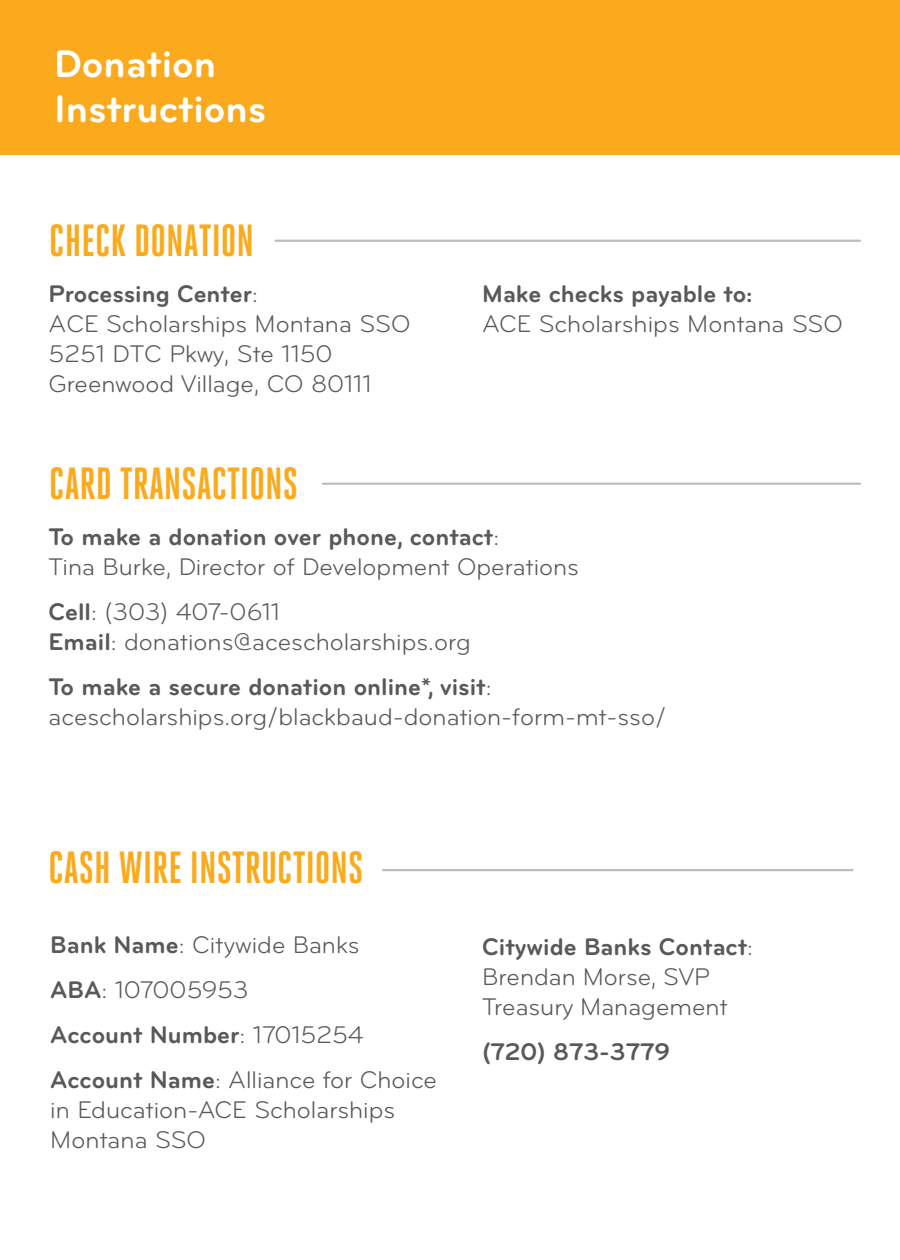
<style>
.page{position:relative;width:900px;height:1260px;background:#fff}
.page>*{position:absolute;margin:0;border:0;box-sizing:border-box;transform-origin:0 0}
.t1{font:700 45px "Heroic Condensed";color:#faaa1c}
.t2{font:700 40px/45px "Bryant";color:#fff}
.t3{font:25px/30px "Bryant";color:#58595b}
.t4{font:700 25px "Bryant";color:#58595b}
.s1{font-weight:700}
</style>
<div class="page">
<div style="left:0;top:0;width:900px;height:155px;background:#faaa1c"></div>
<hr style="left:275px;top:240px;width:585px;height:2px;background:#bbbdbf">
<hr style="left:383px;top:869px;width:469px;height:2px;background:#bbbdbf">
<hr style="left:323px;top:483px;width:537px;height:2px;background:#bbbdbf">
<h2 class="t2" style="left:54px;top:41px;width:214px">Donation<br>Instructions</h2>
<h1 class="t1" style="left:49px;top:216px;width:207px">CHECK DONATION</h1>
<p class="t3" style="left:49px;top:279px;width:363px"><span class="s1">Processing Center</span>:<br>ACE Scholarships Montana SSO<br>5251 DTC Pkwy, Ste 1150<br>Greenwood Village, CO 80111</p>
<p class="t4" style="left:482px;top:278px;width:272px">Make checks payable to:</p>
<p class="t3" style="left:482px;top:309px;width:362px">ACE Scholarships Montana SSO</p>
<h1 class="t1" style="left:49px;top:459px;width:250px">CARD TRANSACTIONS</h1>
<p class="t3" style="left:49px;top:522px;width:532px"><span class="s1">To make a donation over phone, contact</span>:<br>Tina Burke, Director of Development Operations</p>
<p class="t3" style="left:49px;top:597px;width:424px"><span class="s1">Cell</span>: (303) 407-0611<br><span class="s1">Email</span>: donations@acescholarships.org</p>
<p class="t3" style="left:49px;top:672px;width:619px"><span class="s1">To make a secure donation online*, visit</span>: acescholarships.org/blackbaud-donation-form-mt-sso/</p>
<h1 class="t1" style="left:49px;top:843px;width:316px">CASH WIRE INSTRUCTIONS</h1>
<p class="t3" style="left:50px;top:923px;width:388px;line-height:45px"><span class="s1">Bank Name</span>: Citywide Banks<br><span class="s1">ABA</span>: 107005953<br><span class="s1">Account Number</span>: 17015254<br><span class="s1">Account Name</span>: Alliance for Choice</p>
<p class="t3" style="left:50px;top:1095px;width:346px">in Education-ACE Scholarships<br>Montana SSO</p>
<p class="t3" style="left:482px;top:932px;width:272px"><span class="s1">Citywide Banks Contact</span>:<br>Brendan Morse, SVP<br>Treasury Management</p>
<p class="t4" style="left:482px;top:1036px;width:189px">(720) 873-3779</p>
</div>
